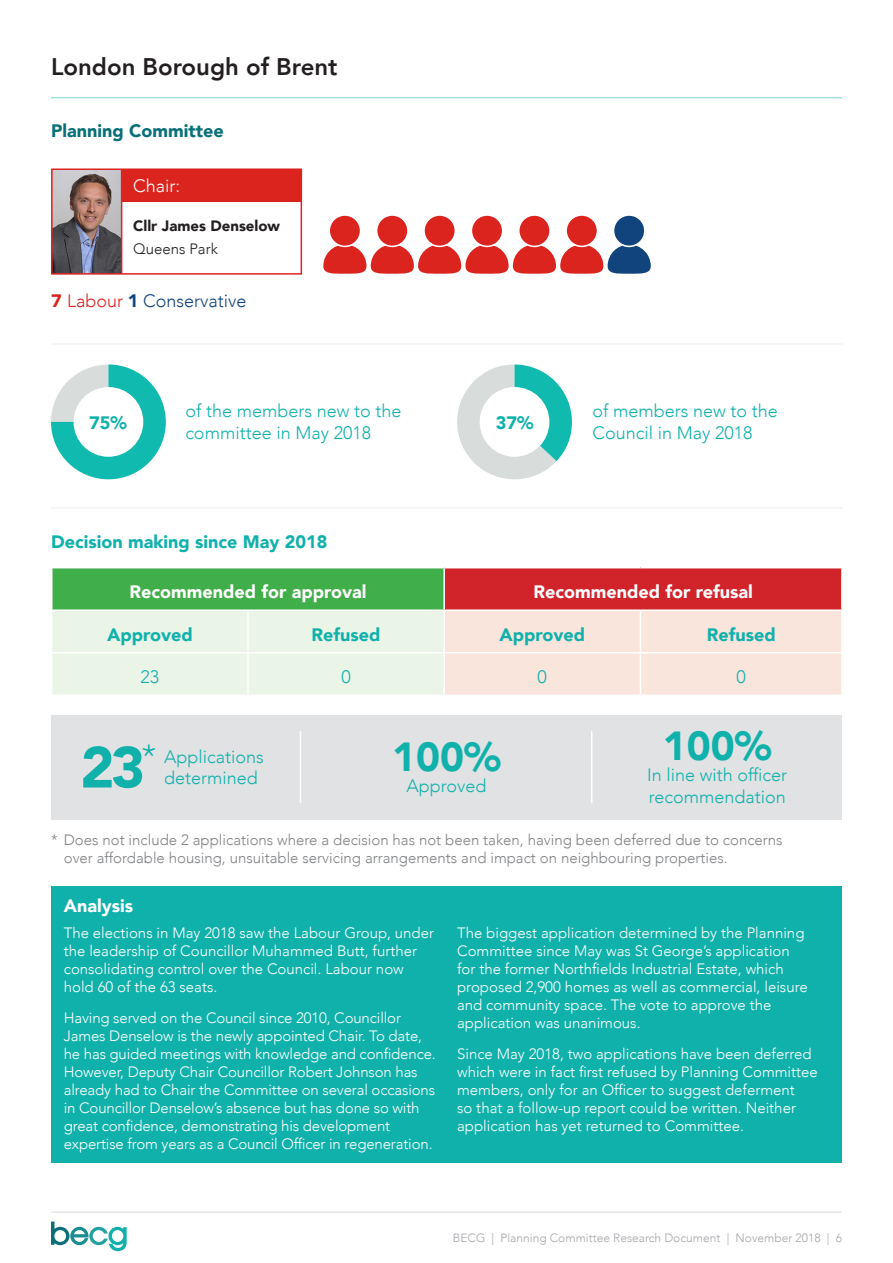
<style>
.page{position:relative;width:893px;height:1263px;background:#fff}
.page>*{position:absolute;margin:0;border:0;box-sizing:border-box;transform-origin:0 0}
.t1{font:900 57.45px "Avenir";color:#11b1ab}
.t2{font:900 40.5px "Avenir";color:#11b1ab}
.t3{font:300 33.6px "Avenir";color:#11b1ab}
.t4{font:800 24px "Avenir";color:#231f20}
.Teal_body_12pt{font:300 18px/21.6px "Avenir";color:#11b1ab}
.Table_title{font:900 18px "Avenir";color:#fff}
.Sub_Header_light_tea{font:900 18px "Avenir";color:#11b1ab}
.Table_sub_header{font:900 18px "Avenir";color:#11b1ab}
.t5{font:300 18px "Avenir";color:#11437d}
.Sub_header_Dark_Teal{font:900 18px "Avenir";color:#096f78}
.Sub_header_white{font:900 18px "Avenir";color:#fff}
.t6{font:300 18px "Avenir";color:#fff}
.Table_Text{font:300 18px "Avenir";color:#11b1ab}
.t7{font:300 15px/18px "Avenir";color:#fff}
.t8{font:300 15px/18px "Avenir";color:#808285}
.t9{font:900 15px "Avenir";color:#231f20}
.t10{font:300 15px "Avenir";color:#231f20}
.t11{font:300 12px "Avenir";color:#a5a6aa}
.s1{font-weight:900;color:#dc241f}
.s2{color:#dc241f}
.s3{font-weight:900}
</style>
<div class="page">
<svg style="left:51px;top:1221px;width:76px;height:30px"></svg>
<hr style="left:51px;top:97px;width:791px;height:1px;background:#11b1ab">
<hr style="left:51px;top:1211px;width:791px;height:1px;background:#a5a6aa">
<svg style="left:51px;top:364px;width:115px;height:115px"></svg>
<div style="left:51px;top:715px;width:791px;height:104px;background:#e1e2e4"></div>
<div style="left:51px;top:886px;width:791px;height:276px;background:#11b1ab"></div>
<div style="left:377px;top:215px;width:31px;height:31px;background:#dc241f;border-radius:50%"></div>
<div style="left:376px;top:214px;width:33px;height:33px;border:2px solid #fff;border-radius:50%"></div>
<div style="left:519px;top:215px;width:31px;height:31px;background:#dc241f;border-radius:50%"></div>
<div style="left:518px;top:214px;width:33px;height:33px;border:2px solid #fff;border-radius:50%"></div>
<div style="left:566px;top:215px;width:31px;height:31px;background:#dc241f;border-radius:50%"></div>
<div style="left:565px;top:214px;width:33px;height:33px;border:2px solid #fff;border-radius:50%"></div>
<div style="left:613px;top:215px;width:32px;height:31px;background:#11437d;border-radius:50%"></div>
<div style="left:613px;top:214px;width:33px;height:33px;border:2px solid #fff;border-radius:50%"></div>
<div style="left:424px;top:215px;width:31px;height:31px;background:#dc241f;border-radius:50%"></div>
<div style="left:423px;top:214px;width:33px;height:33px;border:2px solid #fff;border-radius:50%"></div>
<div style="left:329px;top:215px;width:32px;height:31px;background:#dc241f;border-radius:50%"></div>
<div style="left:328px;top:214px;width:33px;height:33px;border:2px solid #fff;border-radius:50%"></div>
<svg style="left:323px;top:242px;width:328px;height:32px"></svg>
<div style="left:471px;top:215px;width:32px;height:31px;background:#dc241f;border-radius:50%"></div>
<div style="left:471px;top:214px;width:32px;height:33px;border:2px solid #fff;border-radius:50%"></div>
<img style="left:54px;top:171px;width:67px;height:101px">
<div style="left:52px;top:568px;width:392px;height:42px;background:#40ae49"></div>
<div style="left:444px;top:568px;width:398px;height:42px;background:#d1232a"></div>
<svg style="left:53px;top:611px;width:788px;height:83px;background:#f1ece1"></svg>
<hr style="left:51px;top:568px;width:2px;height:41px;background:#fff">
<hr style="left:443px;top:568px;width:2px;height:41px;background:#fff">
<hr style="left:841px;top:568px;width:2px;height:41px;background:#fff">
<hr style="left:51px;top:609px;width:197px;height:2px;background:#fff">
<hr style="left:248px;top:609px;width:196px;height:2px;background:#fff">
<hr style="left:247px;top:611px;width:2px;height:41px;background:#fff">
<hr style="left:444px;top:609px;width:196px;height:2px;background:#fff">
<hr style="left:443px;top:611px;width:2px;height:41px;background:#fff">
<hr style="left:640px;top:609px;width:203px;height:2px;background:#fff">
<hr style="left:640px;top:611px;width:1px;height:41px;background:#fff">
<hr style="left:51px;top:652px;width:197px;height:1px;background:#fff">
<hr style="left:248px;top:652px;width:196px;height:1px;background:#fff">
<hr style="left:247px;top:653px;width:2px;height:41px;background:#fff">
<hr style="left:444px;top:652px;width:196px;height:1px;background:#fff">
<hr style="left:443px;top:653px;width:2px;height:41px;background:#fff">
<hr style="left:640px;top:652px;width:203px;height:1px;background:#fff">
<hr style="left:640px;top:653px;width:1px;height:41px;background:#fff">
<div style="left:51px;top:168px;width:251px;height:107px;border:2px solid #dc241f"></div>
<hr style="left:121px;top:169px;width:1px;height:105px;background:#dc241f">
<div style="left:74px;top:387px;width:69px;height:70px;background:#fff;border-radius:50%"></div>
<div style="left:121px;top:169px;width:180px;height:33px;background:#dc241f"></div>
<hr style="left:51px;top:343px;width:792px;height:2px;background:#e1e2e4">
<hr style="left:51px;top:507px;width:792px;height:1px;background:#e1e2e4">
<hr style="left:300px;top:731px;width:1px;height:72px;background:#fff">
<hr style="left:591px;top:731px;width:1px;height:72px;background:#fff">
<svg style="left:457px;top:364px;width:115px;height:116px"></svg>
<div style="left:480px;top:387px;width:69px;height:70px;background:#fff;border-radius:50%"></div>
<p class="t4" style="left:51px;top:48px;width:288px">London Borough of Brent</p>
<p class="Sub_header_Dark_Teal" style="left:51px;top:115px;width:174px">Planning Committee</p>
<p class="t6" style="left:133px;top:176px;width:49px">Chair:</p>
<p class="t9" style="left:133px;top:213px;width:148px">Cllr James Denselow</p>
<p class="t10" style="left:133px;top:240px;width:86px">Queens Park</p>
<p class="t5" style="left:51px;top:290px;width:197px"><span class="s1">7</span> <span class="s2">Labour</span> <span class="s3">1</span> Conservative</p>
<p class="Sub_Header_light_tea" style="left:89px;top:407px;width:39px">75%</p>
<p class="Teal_body_12pt" style="left:185px;top:400px;width:218px">of the members new to the committee in May 2018</p>
<p class="Teal_body_12pt" style="left:592px;top:400px;width:187px">of members new to the<br>Council in May 2018</p>
<p class="Sub_Header_light_tea" style="left:496px;top:407px;width:39px">37%</p>
<p class="Sub_Header_light_tea" style="left:51px;top:526px;width:278px">Decision making since May 2018</p>
<p class="Table_title" style="left:130px;top:576px;width:238px">Recommended for approval</p>
<p class="Table_title" style="left:533px;top:576px;width:221px">Recommended for refusal</p>
<p class="Table_sub_header" style="left:107px;top:619px;width:87px">Approved</p>
<p class="Table_sub_header" style="left:312px;top:619px;width:70px">Refused</p>
<p class="Table_sub_header" style="left:499px;top:619px;width:87px">Approved</p>
<p class="Table_sub_header" style="left:707px;top:619px;width:70px">Refused</p>
<p class="Table_Text" style="left:141px;top:666px;width:20px">23</p>
<p class="Table_Text" style="left:341px;top:666px;width:11px">0</p>
<p class="Table_Text" style="left:538px;top:666px;width:11px">0</p>
<p class="Table_Text" style="left:736px;top:666px;width:11px">0</p>
<p class="t3" style="left:142px;top:737px;width:16px">*</p>
<p class="Teal_body_12pt" style="left:164px;top:746px;width:101px">Applications determined</p>
<p class="t1" style="left:80px;top:718px;width:66px">23</p>
<p class="t2" style="left:392px;top:722px;width:110px">100%</p>
<p class="Teal_body_12pt" style="left:406px;top:775px;width:82px">Approved</p>
<p class="t2" style="left:663px;top:711px;width:110px">100%</p>
<p class="Teal_body_12pt" style="left:647px;top:764px;width:142px">In line with officer</p>
<p class="Teal_body_12pt" style="left:649px;top:786px;width:139px">recommendation</p>
<p class="t8" style="left:64px;top:831px;width:720px;text-indent:-13px">* Does not include 2 applications where a decision has not been taken, having been deferred due to concerns over affordable housing, unsuitable servicing arrangements and impact on neighbouring properties.</p>
<p class="Sub_header_white" style="left:64px;top:890px;width:71px">Analysis</p>
<p class="t7" style="left:64px;top:924px;width:372px">The elections in May 2018 saw the Labour Group, under the leadership of Councillor Muhammed Butt, further consolidating control over the Council. Labour now hold 60 of the 63 seats.</p>
<p class="t7" style="left:64px;top:1009px;width:374px">Having served on the Council since 2010, Councillor James Denselow is the newly appointed Chair. To date, he has guided meetings with knowledge and confidence.<br>However, Deputy Chair Councillor Robert Johnson has already had to Chair the Committee on several occasions in Councillor Denselow’s absence but has done so with great confidence, demonstrating his development expertise from years as a Council Officer in regeneration.</p>
<p class="t7" style="left:457px;top:924px;width:352px">The biggest application determined by the Planning Committee since May was St George’s application for the former Northfields Industrial Estate, which proposed 2,900 homes as well as commercial, leisure and community space. The vote to approve the application was unanimous.</p>
<p class="t7" style="left:457px;top:1045px;width:362px">Since May 2018, two applications have been deferred which were in fact first refused by Planning Committee members, only for an Officer to suggest deferment<br>so that a follow-up report could be written. Neither application has yet returned to Committee.</p>
<p class="t11" style="left:453px;top:1231px;width:391px">BECG | Planning Committee Research Document | November 2018 | 6</p>
</div>
